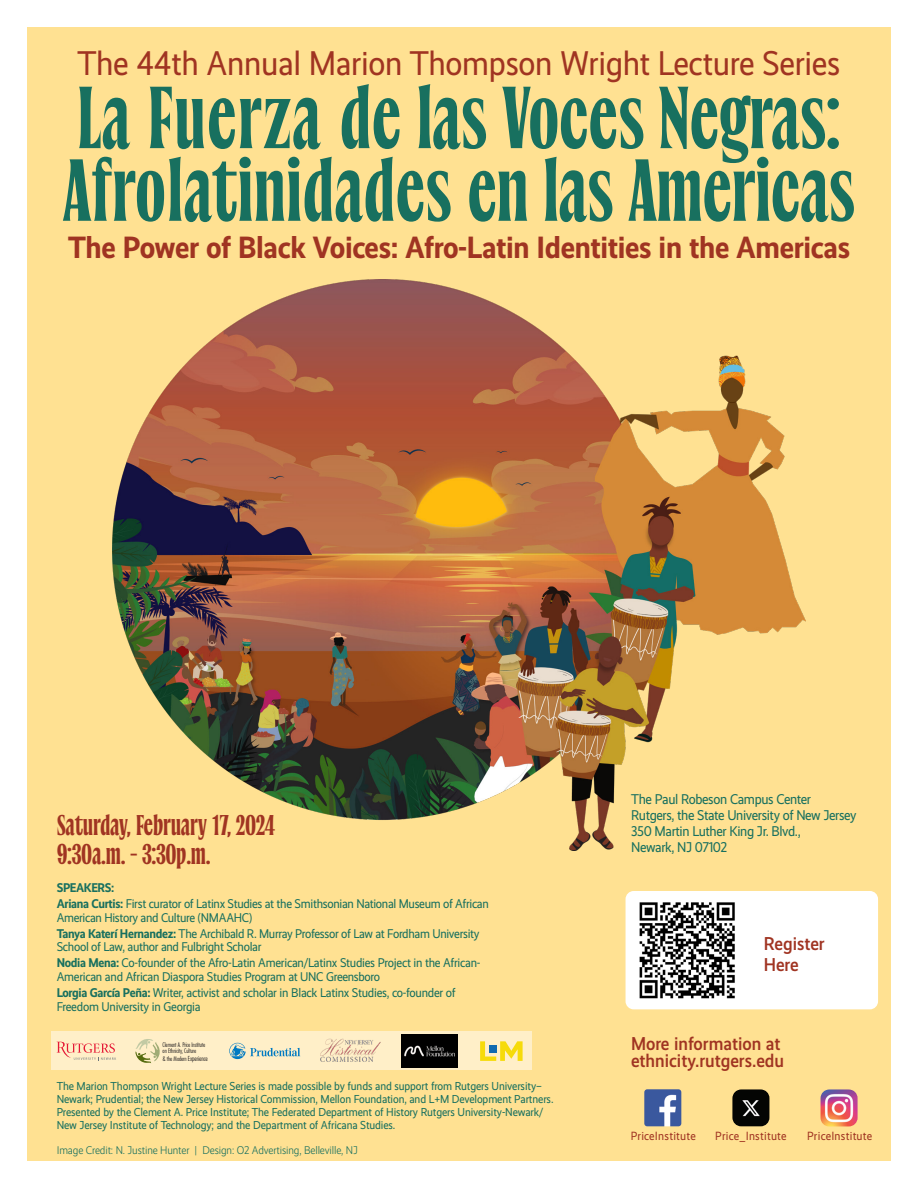
<style>
.page{position:relative;width:918px;height:1188px;background:#fff}
.page>*{position:absolute;margin:0;border:0;box-sizing:border-box;transform-origin:0 0}
.t1{font:87.75px/72.6px "Salo";letter-spacing:-.01em;color:#18705f}
.t2{font:34.5px "Realist Narrow";letter-spacing:-.01em;color:#a03422}
.t3{font:700 31.05px "Realist Narrow";letter-spacing:-.01em;color:#a03422}
.t4{font:28.5px/28.5px "Salo";letter-spacing:-.01em;color:#a03422}
.t5{font:500 18.75px/16.5px "Realist Narrow";color:#a03422}
.t6{font:14.25px/16.2px "Realist Narrow";letter-spacing:-.025em;color:#18705f}
.t7{font:12.75px/13.8px "Realist Narrow";letter-spacing:-.025em;color:#18705f}
.t8{font:700 12.75px "Realist Narrow";letter-spacing:-.03em;color:#18705f}
.t9{font:12px "Realist Narrow";letter-spacing:.02em;color:#a03422}
.t10{font:11.7px/13.2px "Realist Narrow";letter-spacing:-.01em;color:#18705f}
.t11{font:300 11.25px "Realist Narrow";letter-spacing:-.01em;color:#18705f}
.t12{font:300 condensed 6.15px/7.1px "Futura Std";letter-spacing:-.01em;color:#231f20}
.s1{font-weight:700}
.s2{font-size:6.75px}
</style>
<div class="page">
<div style="left:27px;top:27px;width:864px;height:1134px;background:#ffe192"></div>
<div style="left:626px;top:891px;width:252px;height:118px;background:#fff;border-radius:8px"></div>
<img style="left:112px;top:280px;width:694px;height:571px">
<img style="left:644px;top:1089px;width:37px;height:37px">
<img style="left:732px;top:1089px;width:37px;height:37px">
<img style="left:821px;top:1089px;width:37px;height:37px">
<div style="left:51px;top:1032px;width:481px;height:38px;background:#ffefc8"></div>
<svg style="left:57px;top:1042px;width:59px;height:19px"></svg>
<img style="left:320px;top:1038px;width:61px;height:24px">
<img style="left:401px;top:1034px;width:56px;height:33px">
<svg style="left:480px;top:1041px;width:43px;height:20px"></svg>
<svg style="left:135px;top:1039px;width:25px;height:24px"></svg>
<svg style="left:229px;top:1043px;width:71px;height:16px"></svg>
<img style="left:639px;top:902px;width:96px;height:97px">
<p class="t2" style="left:78px;top:43px;width:764px">The 44th Annual Marion Thompson Wright Lecture Series</p>
<p class="t1" style="left:62px;top:82px;width:795px">La Fuerza de las Voces Negras:<br>Afrolatinidades en las Americas</p>
<p class="t3" style="left:68px;top:230px;width:784px">The Power of Black Voices: Afro-Latin Identities in the Americas</p>
<p class="t4" style="left:57px;top:812px;width:220px">Saturday, February 17, 2024<br>9:30a.m. - 3:30p.m.</p>
<p class="t8" style="left:57px;top:880px;width:59px">SPEAKERS:</p>
<p class="t7" style="left:57px;top:897px;width:434px"><span class="s1">Ariana Curtis:</span> First curator of Latinx Studies at the Smithsonian National Museum of African<br>American History and Culture (NMAAHC)</p>
<p class="t7" style="left:57px;top:926px;width:424px"><span class="s1">Tanya Katerí Hernandez:</span> The Archibald R. Murray Professor of Law at Fordham University<br>School of Law, author and Fulbright Scholar</p>
<p class="t7" style="left:57px;top:956px;width:425px"><span class="s1">Nodia Mena:</span> Co-founder of the Afro-Latin American/Latinx Studies Project in the African-<br>American and African Diaspora Studies Program at UNC Greensboro</p>
<p class="t7" style="left:57px;top:986px;width:400px"><span class="s1">Lorgia García Peña:</span> Writer, activist and scholar in Black Latinx Studies, co-founder of<br>Freedom University in Georgia</p>
<p class="t12" style="left:163px;top:1041px;width:47px">Clement A. Price Institute on Ethnicity, Culture<br>&amp; the Modern <span class="s2">Experience</span></p>
<p class="t10" style="left:57px;top:1079px;width:498px">The Marion Thompson Wright Lecture Series is made possible by funds and support from Rutgers University– Newark; Prudential; the New Jersey Historical Commission, Mellon Foundation, and L+M Development Partners.<br>Presented by the Clement A. Price Institute; The Federated Department of History Rutgers University-Newark/ New Jersey Institute of Technology; and the Department of Africana Studies.</p>
<p class="t11" style="left:57px;top:1143px;width:303px">Image Credit: N. Justine Hunter | Design: O2 Advertising, Belleville, NJ</p>
<p class="t6" style="left:631px;top:791px;width:181px">The Paul Robeson Campus Center</p>
<p class="t6" style="left:631px;top:807px;width:227px">Rutgers, the State University of New Jersey</p>
<p class="t6" style="left:631px;top:823px;width:171px">350 Martin Luther King Jr. Blvd.,<br>Newark, NJ 07102</p>
<p class="t5" style="left:764px;top:933px;width:63px;line-height:21px">Register<br>Here</p>
<p class="t5" style="left:631px;top:1036px;width:155px">More information at ethnicity.rutgers.edu</p>
<p class="t9" style="left:631px;top:1129px;width:67px">PriceInstitute</p>
<p class="t9" style="left:715px;top:1129px;width:73px">Price_Institute</p>
<p class="t9" style="left:807px;top:1129px;width:67px">PriceInstitute</p>
</div>
